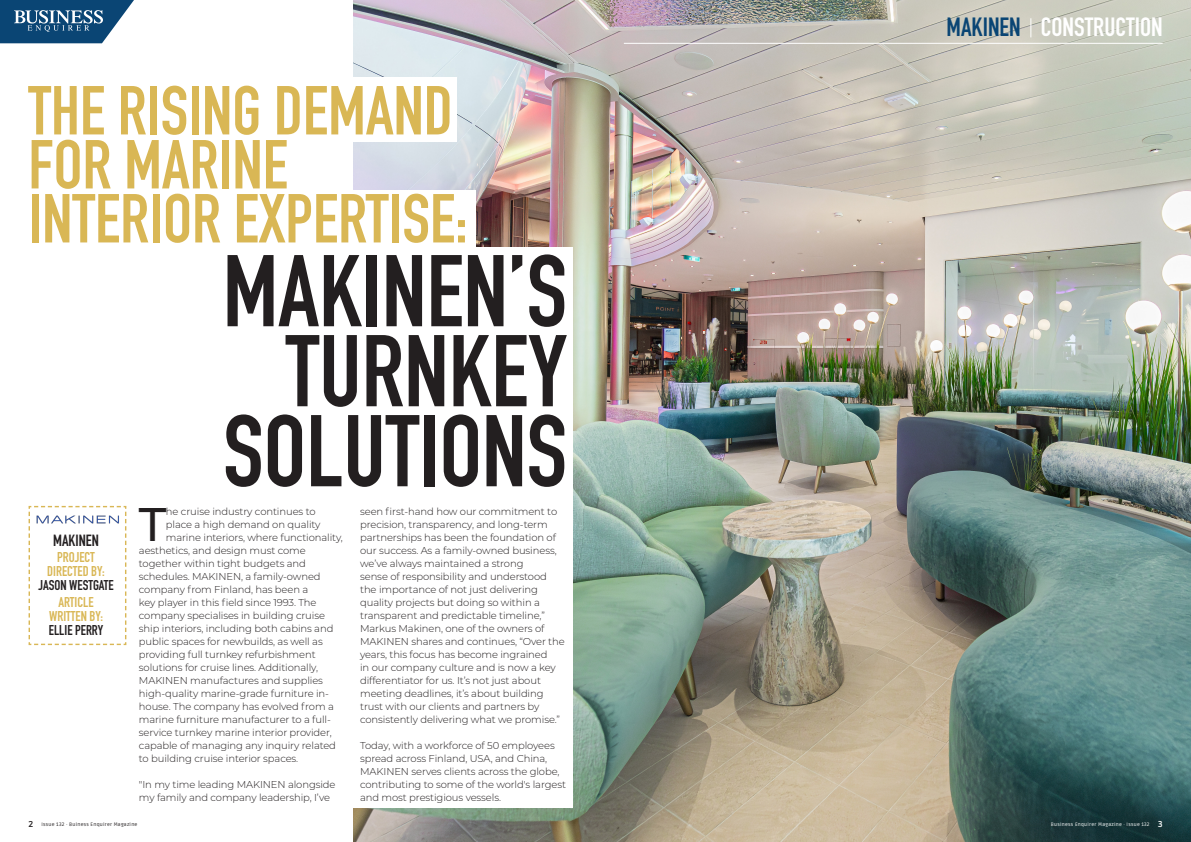
<style>
.page{position:relative;width:1191px;height:842px;background:#fff}
.page>*{position:absolute;margin:0;border:0;box-sizing:border-box;transform-origin:0 0}
.HEADLINE_63{font:700 100px/80px "DIN Condensed";color:#231f20;text-align:right}
.HEADLINE_63-2{font:700 68px/54px "DIN Condensed";color:#d9b755}
.INTRO{font:500 47.1px "Montserrat";color:#231f20}
.t1{font:700 26px "DIN Condensed";color:#fff}
.t2{font:700 26px "DIN Condensed";color:#0a4574}
.t3{font:700 16px "DIN Condensed";color:#231f20}
.t4{font:700 14px "DIN Condensed";color:#d9b755}
.t5{font:700 14px "DIN Condensed";color:#231f20}
.TEXT{font:300 10px/13px "Montserrat";letter-spacing:-.01em;color:#231f20}
.INTRO-2{font:300 10px "Montserrat";letter-spacing:-.01em;color:#231f20}
.Image_text{font:700 8.5px "Ruda";color:#231f20}
.Image_text-2{font:5px "Ruda";letter-spacing:.05em;color:#fff}
.Image_text-3{font:5px "Ruda";letter-spacing:.05em;color:#231f20}
.s1{font-weight:700;font-size:8.5px}
</style>
<div class="page">
<svg style="left:0;top:0;width:134px;height:43px"></svg>
<img style="left:353px;top:0;width:838px;height:842px">
<hr style="left:624px;top:43px;width:538px;height:1px;background:#fff">
<div style="left:346px;top:247px;width:227px;height:560px;background:#fff"></div>
<svg style="left:28px;top:533px;width:99px;height:113px"></svg>
<img style="left:28px;top:505px;width:99px;height:26px">
<div style="left:313px;top:77px;width:143px;height:65px;background:#fff"></div>
<div style="left:341px;top:190px;width:134px;height:65px;background:#fff"></div>
<svg style="left:1030px;top:18px;width:1px;height:19px"></svg>
<p class="HEADLINE_63-2" style="left:28px;top:83px;width:426px">THE RISING DEMAND</p>
<p class="HEADLINE_63-2" style="left:28px;top:137px;width:441px">FOR MARINE<br>INTERIOR EXPERTISE:</p>
<p class="t3" style="left:53px;top:529px;width:47px">MAKINEN</p>
<p class="t4" style="left:57px;top:548px;width:39px">PROJECT</p>
<p class="t4" style="left:47px;top:562px;width:59px">DIRECTED BY:</p>
<p class="t5" style="left:38px;top:576px;width:77px">JASON WESTGATE</p>
<p class="t4" style="left:59px;top:592px;width:36px">ARTICLE</p>
<p class="t4" style="left:49px;top:606px;width:55px">WRITTEN BY:</p>
<p class="t5" style="left:49px;top:620px;width:56px">ELLIE PERRY</p>
<p class="HEADLINE_63" style="left:223px;top:251px;width:346px">MAKINEN’S<br>TURNKEY<br>SOLUTIONS</p>
<p class="INTRO" style="left:139px;top:491px;width:29px">T</p>
<p class="INTRO-2" style="left:166px;top:505px;width:151px">he cruise industry continues to</p>
<p class="INTRO-2" style="left:166px;top:518px;width:156px">place a high demand on quality</p>
<p class="INTRO-2" style="left:166px;top:531px;width:178px">marine interiors, where functionality,</p>
<p class="INTRO-2" style="left:139px;top:544px;width:168px">aesthetics, and design must come</p>
<p class="INTRO-2" style="left:139px;top:557px;width:168px">together within tight budgets and</p>
<p class="INTRO-2" style="left:139px;top:570px;width:183px">schedules. MAKINEN, a family-owned</p>
<p class="INTRO-2" style="left:139px;top:583px;width:171px">company from Finland, has been a</p>
<p class="INTRO-2" style="left:139px;top:596px;width:179px">key player in this field since 1993. The</p>
<p class="INTRO-2" style="left:139px;top:609px;width:188px">company specialises in building cruise</p>
<p class="INTRO-2" style="left:139px;top:622px;width:196px">ship interiors, including both cabins and</p>
<p class="INTRO-2" style="left:139px;top:635px;width:185px">public spaces for newbuilds, as well as</p>
<p class="INTRO-2" style="left:139px;top:648px;width:178px">providing full turnkey refurbishment</p>
<p class="INTRO-2" style="left:139px;top:661px;width:181px">solutions for cruise lines. Additionally,</p>
<p class="INTRO-2" style="left:139px;top:674px;width:186px">MAKINEN manufactures and supplies</p>
<p class="INTRO-2" style="left:139px;top:687px;width:191px">high-quality marine-grade furniture in-</p>
<p class="INTRO-2" style="left:139px;top:700px;width:196px">house. The company has evolved from a</p>
<p class="INTRO-2" style="left:139px;top:713px;width:193px">marine furniture manufacturer to a full-</p>
<p class="INTRO-2" style="left:139px;top:726px;width:194px">service turnkey marine interior provider,</p>
<p class="INTRO-2" style="left:139px;top:739px;width:199px">capable of managing any inquiry related</p>
<p class="INTRO-2" style="left:139px;top:752px;width:161px">to building cruise interior spaces.</p>
<p class="TEXT" style="left:139px;top:778px;width:198px">"In my time leading MAKINEN alongside my family and company leadership, I’ve</p>
<p class="TEXT" style="left:360px;top:505px;width:206px">seen first-hand how our commitment to precision, transparency, and long-term partnerships has been the foundation of our success. As a family-owned business, we’ve always maintained a strong<br>sense of responsibility and understood the importance of not just delivering quality projects but doing so within a transparent and predictable timeline,” Markus Makinen, one of the owners of MAKINEN shares and continues, “Over the years, this focus has become ingrained<br>in our company culture and is now a key differentiator for us. It’s not just about meeting deadlines, it’s about building trust with our clients and partners by consistently delivering what we promise.”</p>
<p class="TEXT" style="left:360px;top:739px;width:207px">Today, with a workforce of 50 employees spread across Finland, USA, and China, MAKINEN serves clients across the globe, contributing to some of the world's largest and most prestigious vessels.</p>
<p class="t2" style="left:946px;top:9px;width:76px">MAKINEN</p>
<p class="t1" style="left:1041px;top:9px;width:123px">CONSTRUCTION</p>
<p class="Image_text" style="left:28px;top:819px;width:6px">2</p>
<p class="Image_text-3" style="left:41px;top:822px;width:97px">Issue 132 · Buiness Enquirer Magazine</p>
<p class="Image_text-2" style="left:1051px;top:822px;width:113px">Business Enquirer Magazine · Issue 132 <span class="s1">3</span></p>
</div>
